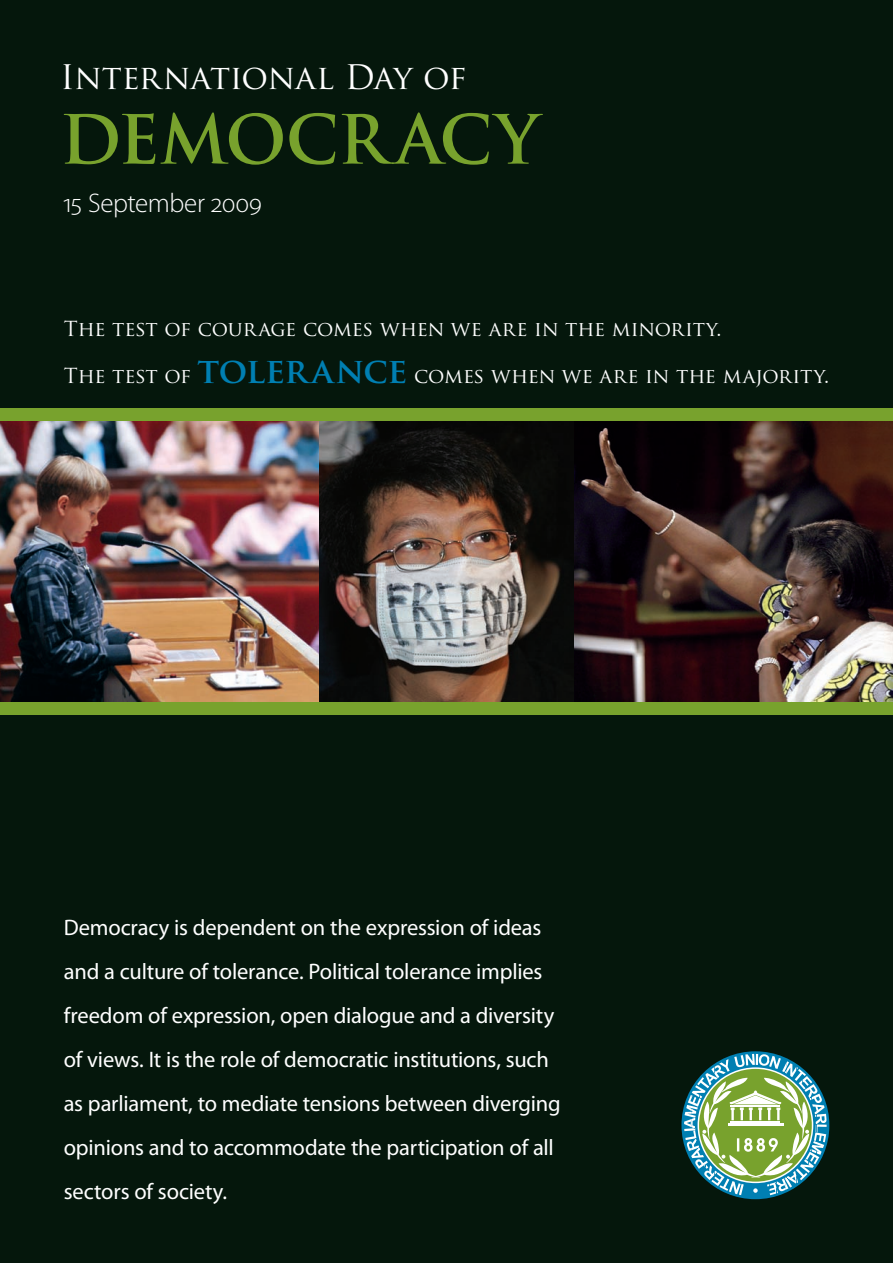
<style>
.page{position:relative;width:893px;height:1263px;background:#05170c}
.page>*{position:absolute;margin:0;border:0;box-sizing:border-box;transform-origin:0 0}
.t1{font:700 66px "Trajan Pro";letter-spacing:-.015em;color:#78a22d}
.t2{font:33px "Trajan Pro";letter-spacing:-.02em;color:#fff}
.t3{font:300 27px "Myriad Pro";letter-spacing:-.015em;color:#fff}
.t4{font:22.5px/44.1px "Myriad Pro";letter-spacing:-.01em;color:#fff}
.t5{font:20.25px "Trajan Pro";letter-spacing:-.01em;color:#fff}
.s1{font-weight:700;font-size:34.5px;color:#007fb2}
</style>
<div class="page">
<svg style="left:684px;top:1054px;width:143px;height:141px"></svg>
<img style="left:319px;top:421px;width:255px;height:281px">
<img style="left:0;top:421px;width:319px;height:281px">
<img style="left:574px;top:421px;width:319px;height:281px">
<div style="left:0;top:702px;width:893px;height:12px;background:#78a22d"></div>
<div style="left:0;top:408px;width:893px;height:13px;background:#78a22d"></div>
<h2 class="t2" style="left:60px;top:56px;width:408px">International Day of</h2>
<h1 class="t1" style="left:60px;top:99px;width:481px">DEMOCRACY</h1>
<p class="t3" style="left:63px;top:188px;width:201px">15 September 2009</p>
<p class="t5" style="left:64px;top:316px;width:659px">The test of courage comes when we are in the minority.</p>
<p class="t5" style="left:64px;top:362px;width:767px">The test of <span class="s1">tolerance</span> comes when we are in the majority.</p>
<p class="t4" style="left:64px;top:905px;width:498px">Democracy is dependent on the expression of ideas and a culture of tolerance. Political tolerance implies freedom of expression, open dialogue and a diversity of views. It is the role of democratic institutions, such as parliament, to mediate tensions between diverging opinions and to accommodate the participation of all sectors of society.</p>
</div>
